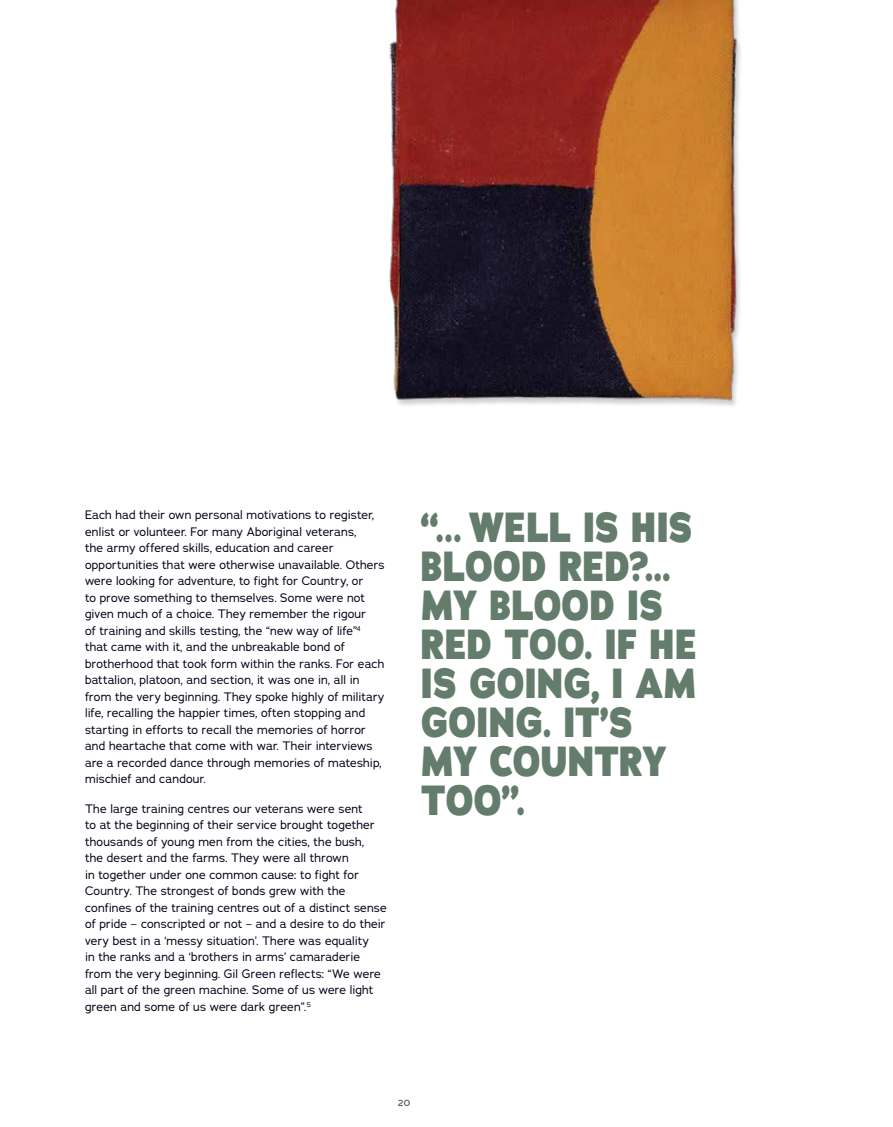
<style>
.page{position:relative;width:893px;height:1127px;background:#fff}
.page>*{position:absolute;margin:0;border:0;box-sizing:border-box;transform-origin:0 0}
.t1{font:800 42px/39px "Adrianna Condensed";letter-spacing:.01em;color:#637c6b}
.t2{font:12px/16.5px "Adrianna";letter-spacing:.01em;color:#000014}
.t3{font:600 9px "Adrianna";color:#5e6367}
</style>
<div class="page">
<img style="left:389px;top:0;width:352px;height:406px">
<p class="t2" style="left:85px;top:507px;width:301px">Each had their own personal motivations to register, enlist or volunteer. For many Aboriginal veterans,<br>the army offered skills, education and career opportunities that were otherwise unavailable. Others were looking for adventure, to fight for Country, or<br>to prove something to themselves. Some were not given much of a choice. They remember the rigour<br>of training and skills testing, the “new way of life”<sup>4 </sup>that came with it, and the unbreakable bond of brotherhood that took form within the ranks. For each battalion, platoon, and section, it was one in, all in from the very beginning. They spoke highly of military life, recalling the happier times, often stopping and starting in efforts to recall the memories of horror and heartache that come with war. Their interviews are a recorded dance through memories of mateship, mischief and candour.</p>
<p class="t2" style="left:85px;top:800px;width:303px">The large training centres our veterans were sent<br>to at the beginning of their service brought together thousands of young men from the cities, the bush,<br>the desert and the farms. They were all thrown<br>in together under one common cause: to fight for Country. The strongest of bonds grew with the confines of the training centres out of a distinct sense of pride – conscripted or not – and a desire to do their very best in a ‘messy situation’. There was equality<br>in the ranks and a ‘brothers in arms’ camaraderie from the very beginning. Gil Green reflects: “We were all part of the green machine. Some of us were light green and some of us were dark green”.<sup>5</sup></p>
<h1 class="t1" style="left:421px;top:510px;width:278px">“… WELL IS HIS<br>BLOOD RED?...<br>MY BLOOD IS<br>RED TOO. IF HE<br>IS GOING, I AM<br>GOING. IT’S<br>MY COUNTRY<br>TOO”.</h1>
<p class="t3" style="left:398px;top:1097px;width:14px">20</p>
</div>
